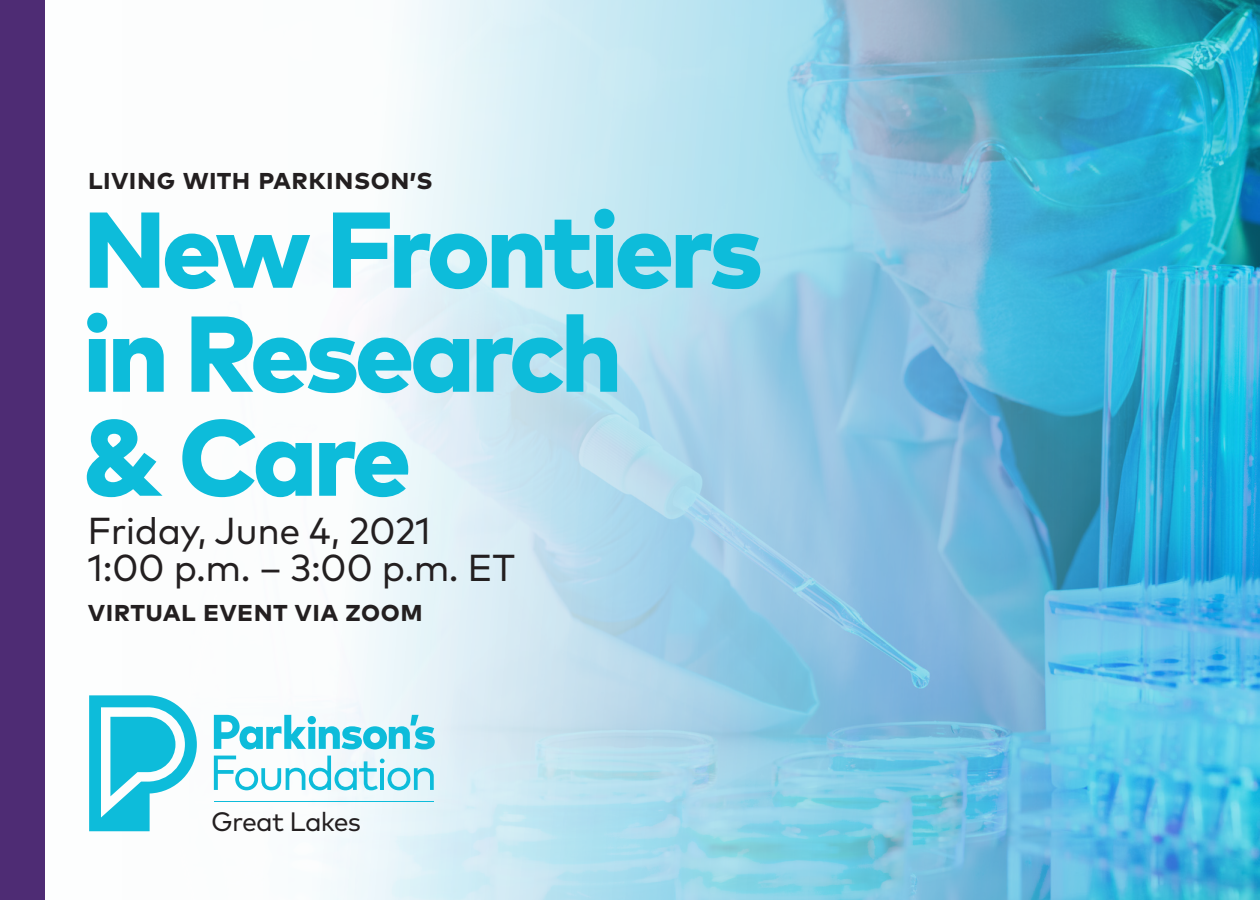
<style>
.page{position:relative;width:1260px;height:900px;background:#fff}
.page>*{position:absolute;margin:0;border:0;box-sizing:border-box;transform-origin:0 0}
.t1{font:800 107.5px "Mark OT";letter-spacing:-.045em;color:#0dbcda}
.t2{font:37.5px/37.5px "Mark OT";letter-spacing:-.015em;color:#231f20}
.t3{font:700 30px "Mark OT";color:#231f20}
.t4{font:26.75px "Mark OT";letter-spacing:-.03em;color:#231f20}
</style>
<div class="page">
<img style="left:89px;top:0;width:1171px;height:900px">
<div style="left:0;top:0;width:45px;height:900px;background:#4e2c74"></div>
<svg style="left:89px;top:695px;width:108px;height:136px"></svg>
<hr style="left:214px;top:801px;width:220px;height:1px;background:#0dbcda">
<svg style="left:214px;top:756px;width:220px;height:34px"></svg>
<svg style="left:214px;top:715px;width:221px;height:34px"></svg>
<p class="t3" style="left:88px;top:159px;width:347px">Living with Parkinson’s</p>
<p class="t1" style="left:83px;top:179px;width:682px">New Frontiers</p>
<p class="t1" style="left:83px;top:283px;width:541px">in Research</p>
<p class="t1" style="left:83px;top:387px;width:330px">&amp; Care</p>
<p class="t2" style="left:88px;top:511px;width:429px">Friday, June 4, 2021<br>1:00 p.m. – 3:00 p.m. ET</p>
<p class="t3" style="left:88px;top:591px;width:337px">Virtual Event Via Zoom</p>
<p class="t4" style="left:211px;top:805px;width:151px">Great Lakes</p>
</div>
